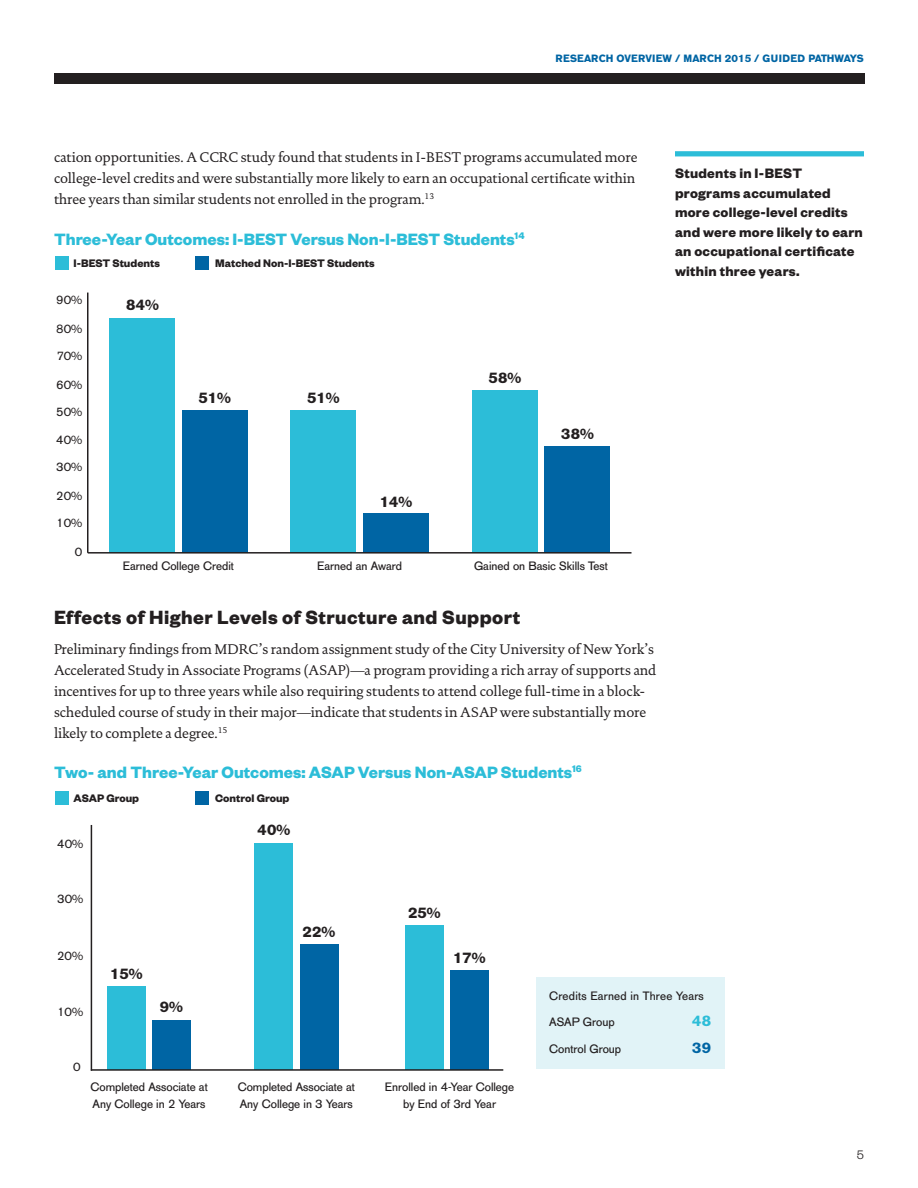
<style>
.page{position:relative;width:918px;height:1188px;background:#fff}
.page>*{position:absolute;margin:0;border:0;box-sizing:border-box;transform-origin:0 0}
.t1{font:700 21px "Founders Grotesk";letter-spacing:.02em;color:#231f20}
.t2{font:700 18px "Founders Grotesk";color:#2cbdd8}
.t3{font:700 15px/19.5px "Founders Grotesk";letter-spacing:.015em;color:#231f20}
.t4{font:700 15px "AG Old Face";color:#231f20}
.t5{font:700 15px "AG Old Face";color:#2cbdd8}
.t6{font:700 15px "AG Old Face";color:#0065a4}
.t7{font:14.25px/21px "DTL Documenta TOT";letter-spacing:-.01em;color:#231f20}
.t8{font:300 13.5px "Founders Grotesk";color:#231f20}
.t9{font:12px/16.8px "AG Old Face";color:#231f20}
.t10{font:700 12px "Founders Grotesk";color:#231f20}
.t11{font:12px "AG Old Face";letter-spacing:.02em;color:#231f20}
.t12{font:700 10.5px "AG Old Face";color:#0065a4}
</style>
<div class="page">
<div style="left:54px;top:73px;width:810px;height:11px;background:#231f20"></div>
<div style="left:182px;top:410px;width:65px;height:143px;background:#0065a4"></div>
<div style="left:363px;top:514px;width:66px;height:39px;background:#0065a4"></div>
<div style="left:544px;top:447px;width:66px;height:106px;background:#0065a4"></div>
<div style="left:110px;top:318px;width:65px;height:235px;background:#2cbdd8"></div>
<div style="left:291px;top:410px;width:65px;height:143px;background:#2cbdd8"></div>
<div style="left:472px;top:391px;width:65px;height:162px;background:#2cbdd8"></div>
<div style="left:56px;top:257px;width:13px;height:13px;background:#2cbdd8"></div>
<div style="left:195px;top:257px;width:13px;height:13px;background:#0065a4"></div>
<hr style="left:88px;top:552px;width:544px;height:2px;background:#231f20">
<hr style="left:87px;top:293px;width:1px;height:260px;background:#231f20">
<div style="left:451px;top:971px;width:38px;height:99px;background:#0065a4"></div>
<div style="left:405px;top:926px;width:38px;height:144px;background:#2cbdd8"></div>
<div style="left:300px;top:945px;width:38px;height:125px;background:#0065a4"></div>
<div style="left:254px;top:843px;width:39px;height:227px;background:#2cbdd8"></div>
<div style="left:152px;top:1020px;width:39px;height:50px;background:#0065a4"></div>
<div style="left:107px;top:987px;width:39px;height:83px;background:#2cbdd8"></div>
<div style="left:56px;top:791px;width:13px;height:14px;background:#2cbdd8"></div>
<div style="left:195px;top:791px;width:13px;height:14px;background:#0065a4"></div>
<hr style="left:91px;top:1069px;width:412px;height:2px;background:#231f20">
<hr style="left:91px;top:825px;width:1px;height:246px;background:#231f20">
<div style="left:675px;top:151px;width:189px;height:5px;background:#2cbdd8"></div>
<div style="left:536px;top:977px;width:189px;height:92px;background:#e1f3f7"></div>
<p class="t12" style="left:555px;top:52px;width:310px">RESEARCH OVERVIEW / MARCH 2015 / GUIDED PATHWAYS</p>
<p class="t7" style="left:54px;top:147px;width:585px">cation opportunities. A CCRC study found that students in I-BEST programs accumulated more college-level credits and were substantially more likely to earn an occupational certificate within three years than similar students not enrolled in the program.<sup>13</sup></p>
<p class="t2" style="left:54px;top:227px;width:472px">Three-Year Outcomes: I-BEST Versus Non-I-BEST Students<sup>14</sup></p>
<p class="t10" style="left:74px;top:256px;width:88px">I-BEST Students</p>
<p class="t10" style="left:215px;top:256px;width:161px">Matched Non-I-BEST Students</p>
<p class="t9" style="left:56px;top:291px;width:28px">90%</p>
<p class="t9" style="left:56px;top:320px;width:28px">80%</p>
<p class="t9" style="left:57px;top:347px;width:27px">70%</p>
<p class="t9" style="left:56px;top:376px;width:28px">60%</p>
<p class="t9" style="left:56px;top:403px;width:28px">50%</p>
<p class="t9" style="left:56px;top:432px;width:28px">40%</p>
<p class="t9" style="left:56px;top:459px;width:28px">30%</p>
<p class="t9" style="left:56px;top:488px;width:28px">20%</p>
<p class="t9" style="left:56px;top:515px;width:28px">10%</p>
<p class="t9" style="left:75px;top:544px;width:9px">0</p>
<p class="t4" style="left:126px;top:296px;width:34px">84%</p>
<p class="t4" style="left:198px;top:388px;width:34px">51%</p>
<p class="t4" style="left:307px;top:388px;width:34px">51%</p>
<p class="t4" style="left:380px;top:493px;width:34px">14%</p>
<p class="t4" style="left:488px;top:369px;width:34px">58%</p>
<p class="t4" style="left:561px;top:424px;width:34px">38%</p>
<p class="t9" style="left:123px;top:558px;width:112px">Earned College Credit</p>
<p class="t9" style="left:317px;top:558px;width:86px">Earned an Award</p>
<p class="t9" style="left:474px;top:558px;width:135px">Gained on Basic Skills Test</p>
<h1 class="t1" style="left:54px;top:604px;width:468px">Effects of Higher Levels of Structure and Support</h1>
<p class="t7" style="left:54px;top:638px;width:604px">Preliminary findings from MDRC’s random assignment study of the City University of New York’s Accelerated Study in Associate Programs (ASAP)—a program providing a rich array of supports and incentives for up to three years while also requiring students to attend college full-time in a block&shy;scheduled course of study in their major—indicate that students in ASAP were substantially more likely to complete a degree.<sup>15</sup></p>
<p class="t2" style="left:54px;top:761px;width:529px">Two- and Three-Year Outcomes: ASAP Versus Non-ASAP Students<sup>16</sup></p>
<p class="t10" style="left:74px;top:790px;width:67px">ASAP Group</p>
<p class="t10" style="left:215px;top:790px;width:76px">Control Group</p>
<p class="t9" style="left:57px;top:836px;width:28px">40%</p>
<p class="t9" style="left:57px;top:891px;width:28px">30%</p>
<p class="t9" style="left:57px;top:947px;width:28px">20%</p>
<p class="t4" style="left:110px;top:964px;width:34px">15%</p>
<p class="t4" style="left:257px;top:821px;width:34px">40%</p>
<p class="t4" style="left:303px;top:922px;width:34px">22%</p>
<p class="t4" style="left:408px;top:904px;width:34px">25%</p>
<p class="t4" style="left:453px;top:948px;width:34px">17%</p>
<p class="t3" style="left:675px;top:163px;width:189px">Students in I-BEST programs accumulated more college-level credits and were more likely to earn an occupational certificate within three years.</p>
<p class="t9" style="left:57px;top:1004px;width:28px">10%</p>
<p class="t9" style="left:73px;top:1059px;width:9px">0</p>
<p class="t4" style="left:160px;top:998px;width:25px">9%</p>
<p class="t9" style="left:90px;top:1079px;width:119px">Completed Associate at<br>Any College in 2 Years</p>
<p class="t9" style="left:238px;top:1079px;width:119px">Completed Associate at<br>Any College in 3 Years</p>
<p class="t9" style="left:385px;top:1079px;width:131px;text-align:center">Enrolled in 4-Year College by End of 3rd Year</p>
<p class="t11" style="left:549px;top:989px;width:156px">Credits Earned in Three Years</p>
<p class="t9" style="left:549px;top:1014px;width:67px">ASAP Group</p>
<p class="t5" style="left:692px;top:1012px;width:21px">48</p>
<p class="t9" style="left:549px;top:1041px;width:73px">Control Group</p>
<p class="t6" style="left:692px;top:1039px;width:21px">39</p>
<p class="t8" style="left:857px;top:1146px;width:9px">5</p>
</div>
